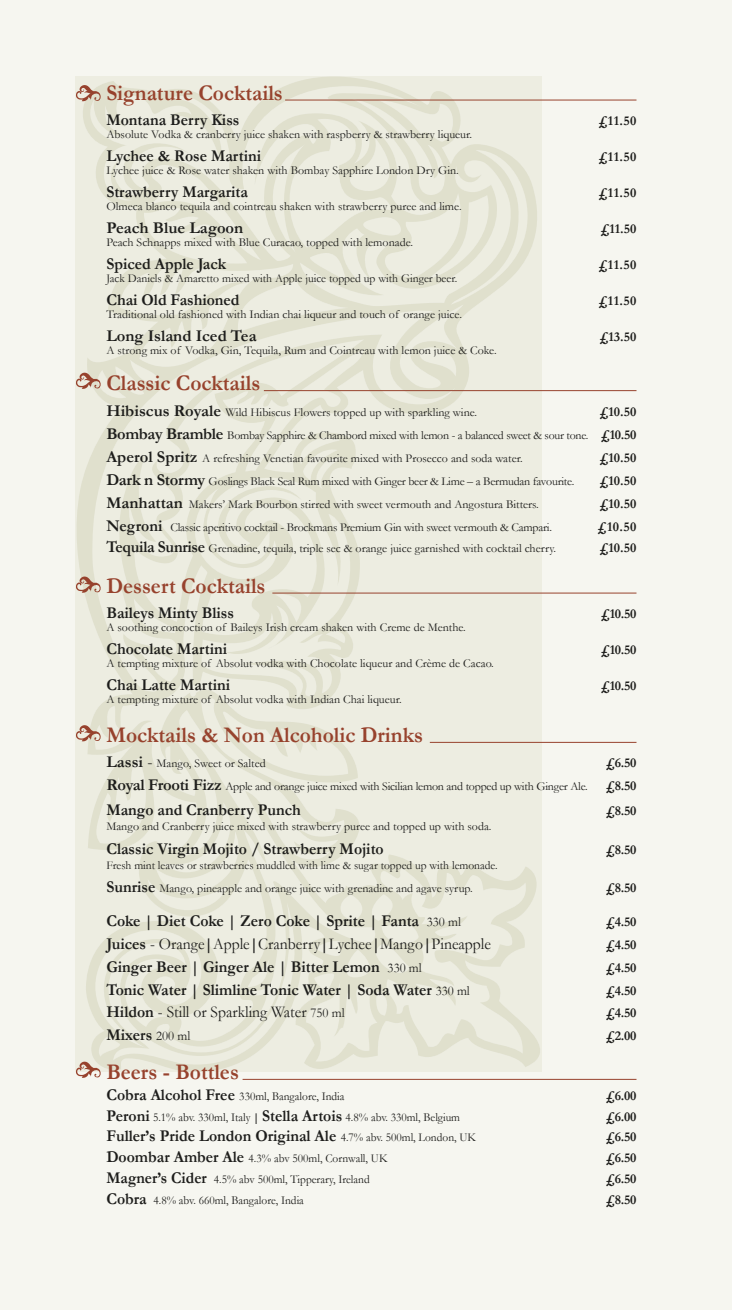
<style>
.page{position:relative;width:732px;height:1310px;background:#fff}
.page>*{position:absolute;margin:0;border:0;box-sizing:border-box;transform-origin:0 0}
.t1{font:700 22.5px "Garamond";color:#97422d;scale:.95 1}
.t2{font:700 16.5px "Garamond";color:#1d1d1b;scale:.95 1}
.t3{font:16.5px "Garamond";color:#1d1d1b;scale:.95 1}
.t4{font:700 16.5px "Garamond";color:#1d1d1b}
.t5{font:700 13.5px "Garamond";color:#1d1d1b}
.t6{font:12px "Garamond";color:#1d1d1b}
.t7{font:12px/23.1px "Garamond";letter-spacing:-.02em;color:#1d1d1b}
.t8{font:12px "Garamond";color:#1d1d1b;scale:.95 1}
.t9{font:12px/22.5px "Garamond";color:#1d1d1b;scale:.96 1}
.s1{font-weight:700;font-size:16.5px}
.s2{font-weight:700;font-size:13.5px}
.s3{font-size:16.5px}
.s4{font-weight:400;font-size:13.5px}
.s5{font-weight:700}
.s6{font-size:13.5px}
.s7{font-weight:400;font-size:12px}
</style>
<div class="page">
<div style="left:0;top:0;width:731px;height:1310px;background:#f6f6f0"></div>
<svg style="left:75px;top:77px;width:466px;height:995px;fill:#edede1"></svg>
<hr style="left:285px;top:100px;width:351px;height:1px;background:#97422d">
<hr style="left:264px;top:390px;width:372px;height:1px;background:#97422d">
<hr style="left:272px;top:593px;width:364px;height:1px;background:#97422d">
<hr style="left:429px;top:742px;width:207px;height:1px;background:#97422d">
<hr style="left:242px;top:1079px;width:394px;height:1px;background:#97422d">
<svg style="left:75px;top:85px;width:26px;height:16px"></svg>
<svg style="left:75px;top:372px;width:26px;height:17px"></svg>
<svg style="left:75px;top:725px;width:26px;height:16px"></svg>
<svg style="left:75px;top:1061px;width:26px;height:17px"></svg>
<svg style="left:75px;top:576px;width:26px;height:17px"></svg>
<h1 class="t1" style="left:106px;top:77px;width:187px">Signature Cocktails</h1>
<h2 class="t2" style="left:106px;top:108px;width:141px">Montana Berry Kiss</h2>
<p class="t5" style="left:598px;top:111px;width:40px">£11.50</p>
<p class="t6" style="left:106px;top:126px;width:367px">Absolute Vodka &amp; cranberry juice shaken with raspberry &amp; strawberry liqueur.</p>
<h2 class="t2" style="left:106px;top:144px;width:164px">Lychee &amp; Rose Martini</h2>
<p class="t5" style="left:598px;top:147px;width:40px">£11.50</p>
<p class="t6" style="left:106px;top:162px;width:354px">Lychee juice &amp; Rose water shaken with Bombay Sapphire London Dry Gin.</p>
<h2 class="t2" style="left:106px;top:180px;width:150px">Strawberry Margarita</h2>
<p class="t5" style="left:598px;top:183px;width:40px">£11.50</p>
<p class="t6" style="left:106px;top:198px;width:356px">Olmeca blanco tequila and cointreau shaken with strawberry puree and lime.</p>
<h2 class="t4" style="left:106px;top:216px;width:138px">Peach Blue Lagoon</h2>
<p class="t5" style="left:600px;top:219px;width:38px">£11.50</p>
<p class="t6" style="left:106px;top:234px;width:308px">Peach Schnapps mixed with Blue Curacao, topped with lemonade.</p>
<h2 class="t2" style="left:106px;top:252px;width:127px">Spiced Apple Jack</h2>
<p class="t5" style="left:598px;top:255px;width:40px">£11.50</p>
<p class="t6" style="left:106px;top:270px;width:352px">Jack Daniels &amp; Amaretto mixed with Apple juice topped up with Ginger beer.</p>
<h2 class="t2" style="left:106px;top:288px;width:142px">Chai Old Fashioned</h2>
<p class="t5" style="left:598px;top:291px;width:40px">£11.50</p>
<p class="t6" style="left:106px;top:306px;width:357px">Traditional old fashioned with Indian chai liqueur and touch of orange juice.</p>
<h2 class="t4" style="left:106px;top:324px;width:152px">Long Island Iced Tea</h2>
<p class="t5" style="left:599px;top:327px;width:38px">£13.50</p>
<p class="t6" style="left:106px;top:342px;width:391px">A strong mix of Vodka, Gin, Tequila, Rum and Cointreau with lemon juice &amp; Coke.</p>
<h1 class="t1" style="left:106px;top:368px;width:163px">Classic Cocktails</h1>
<p class="t6" style="left:106px;top:404px;width:372px"><span class="s1">Hibiscus Royale</span> Wild Hibiscus Flowers topped up with sparkling wine.</p>
<p class="t5" style="left:599px;top:402px;width:38px">£10.50</p>
<p class="t7" style="left:106px;top:423px;width:531px"><span class="s1">Bombay Bramble</span> Bombay Sapphire &amp; Chambord mixed with lemon - a balanced sweet &amp; sour tone. <span class="s2">£10.50<br></span><span class="s1">Aperol Spritz</span> A refreshing Venetian favourite mixed with Prosecco and soda water.</p>
<p class="t5" style="left:599px;top:448px;width:38px">£10.50</p>
<p class="t7" style="left:106px;top:469px;width:469px"><span class="s1">Dark n Stormy</span> Goslings Black Seal Rum mixed with Ginger beer &amp; Lime – a Bermudan favourite.</p>
<p class="t5" style="left:599px;top:471px;width:38px">£10.50</p>
<p class="t6" style="left:106px;top:496px;width:434px"><span class="s1">Manhattan</span> Makers’ Mark Bourbon stirred with sweet vermouth and Angostura Bitters.</p>
<p class="t5" style="left:599px;top:495px;width:38px">£10.50</p>
<p class="t7" style="left:106px;top:516px;width:447px"><span class="s1">Negroni</span> Classic aperitivo cocktail - Brockmans Premium Gin with sweet vermouth &amp; Campari.</p>
<p class="t5" style="left:597px;top:518px;width:41px">£10.50</p>
<p class="t6" style="left:106px;top:540px;width:451px"><span class="s1">Tequila Sunrise</span> Grenadine, tequila, triple sec &amp; orange juice garnished with cocktail cherry.</p>
<p class="t5" style="left:599px;top:539px;width:38px">£10.50</p>
<h1 class="t1" style="left:106px;top:570px;width:169px">Dessert Cocktails</h1>
<h2 class="t2" style="left:106px;top:601px;width:136px">Baileys Minty Bliss</h2>
<p class="t5" style="left:600px;top:604px;width:37px">£10.50</p>
<p class="t6" style="left:106px;top:619px;width:361px">A soothing concoction of Baileys Irish cream shaken with Creme de Menthe.</p>
<h2 class="t2" style="left:106px;top:637px;width:129px">Chocolate Martini</h2>
<p class="t5" style="left:600px;top:640px;width:37px">£10.50</p>
<p class="t6" style="left:106px;top:655px;width:389px">A tempting mixture of Absolut vodka with Chocolate liqueur and Crème de Cacao.</p>
<h2 class="t2" style="left:106px;top:673px;width:132px">Chai Latte Martini</h2>
<p class="t5" style="left:600px;top:676px;width:37px">£10.50</p>
<p class="t6" style="left:106px;top:691px;width:297px">A tempting mixture of Absolut vodka with Indian Chai liqueur.</p>
<h1 class="t1" style="left:106px;top:719px;width:335px">Mocktails &amp; Non Alcoholic Drinks</h1>
<p class="t6" style="left:106px;top:755px;width:161px"><span class="s1">Lassi</span> <span class="s3">-</span> Mango, Sweet or Salted</p>
<p class="t5" style="left:605px;top:753px;width:32px">£6.50</p>
<p class="t7" style="left:106px;top:774px;width:483px"><span class="s1">Royal Frooti Fizz</span> Apple and orange juice mixed with Sicilian lemon and topped up with Ginger Ale.</p>
<p class="t5" style="left:605px;top:776px;width:32px">£8.50</p>
<h2 class="t2" style="left:106px;top:798px;width:206px">Mango and Cranberry Punch</h2>
<p class="t5" style="left:605px;top:801px;width:32px">£8.50</p>
<p class="t6" style="left:106px;top:818px;width:386px">Mango and Cranberry juice mixed with strawberry puree and topped up with soda.</p>
<h2 class="t2" style="left:106px;top:837px;width:293px">Classic Virgin Mojito / Strawberry Mojito</h2>
<p class="t5" style="left:605px;top:840px;width:32px">£8.50</p>
<p class="t9" style="left:106px;top:854px;width:409px">Fresh mint leaves or strawberries muddled with lime &amp; sugar topped up with lemonade.<br><span class="s1">Sunrise</span> Mango, pineapple and orange juice with grenadine and agave syrup.</p>
<p class="t5" style="left:605px;top:878px;width:32px">£8.50</p>
<h2 class="t2" style="left:106px;top:909px;width:374px">Coke | Diet Coke | Zero Coke | Sprite | Fanta <span class="s4">330 ml</span></h2>
<p class="t5" style="left:605px;top:912px;width:32px">£4.50</p>
<h2 class="t3" style="left:106px;top:932px;width:406px"><span class="s5">Juices</span> - Orange<span class="s5">|</span>Apple<span class="s5">|</span>Cranberry<span class="s5">|</span>Lychee<span class="s5">|</span>Mango<span class="s5">|</span>Pineapple</h2>
<p class="t5" style="left:605px;top:935px;width:32px">£4.50</p>
<h2 class="t2" style="left:106px;top:955px;width:333px">Ginger Beer | Ginger Ale | Bitter Lemon <span class="s4">330 ml</span></h2>
<p class="t5" style="left:605px;top:958px;width:32px">£4.50</p>
<h2 class="t2" style="left:106px;top:978px;width:384px">Tonic Water | Slimline Tonic Water | Soda Water <span class="s4">330 ml</span></h2>
<p class="t5" style="left:605px;top:981px;width:32px">£4.50</p>
<h2 class="t3" style="left:106px;top:1001px;width:252px"><span class="s5">Hildon</span> - Still or Sparkling Water <span class="s6">750 ml</span></h2>
<p class="t5" style="left:605px;top:1004px;width:32px">£4.50</p>
<h2 class="t2" style="left:106px;top:1024px;width:90px">Mixers <span class="s4">200 ml</span></h2>
<p class="t5" style="left:605px;top:1027px;width:32px">£2.00</p>
<h1 class="t1" style="left:106px;top:1056px;width:141px">Beers - Bottles</h1>
<p class="t8" style="left:106px;top:1088px;width:252px"><span class="s1">Cobra Alcohol Free</span> 330ml, Bangalore, India</p>
<p class="t5" style="left:605px;top:1086px;width:32px">£6.00</p>
<p class="t8" style="left:106px;top:1108px;width:373px"><span class="s1">Peroni</span> 5.1% abv. 330ml, Italy <span class="s5">|</span> <span class="s1">Stella Artois</span> 4.8% abv. 330ml, Belgium</p>
<p class="t5" style="left:605px;top:1107px;width:32px">£6.00</p>
<h2 class="t2" style="left:106px;top:1125px;width:390px">Fuller’s Pride London Original Ale <span class="s7">4.7% abv. 500ml, London, UK</span></h2>
<p class="t5" style="left:605px;top:1128px;width:32px">£6.50</p>
<p class="t8" style="left:106px;top:1150px;width:297px"><span class="s1">Doombar Amber Ale</span> 4.3% abv 500ml, Cornwall, UK</p>
<p class="t5" style="left:605px;top:1148px;width:32px">£6.50</p>
<p class="t8" style="left:106px;top:1171px;width:278px"><span class="s1">Magner’s Cider</span> 4.5% abv 500ml, Tipperary, Ireland</p>
<p class="t5" style="left:605px;top:1169px;width:32px">£6.50</p>
<p class="t8" style="left:106px;top:1191px;width:209px"><span class="s1">Cobra</span> 4.8% abv. 660ml, Bangalore, India</p>
<p class="t5" style="left:605px;top:1190px;width:32px">£8.50</p>
</div>
